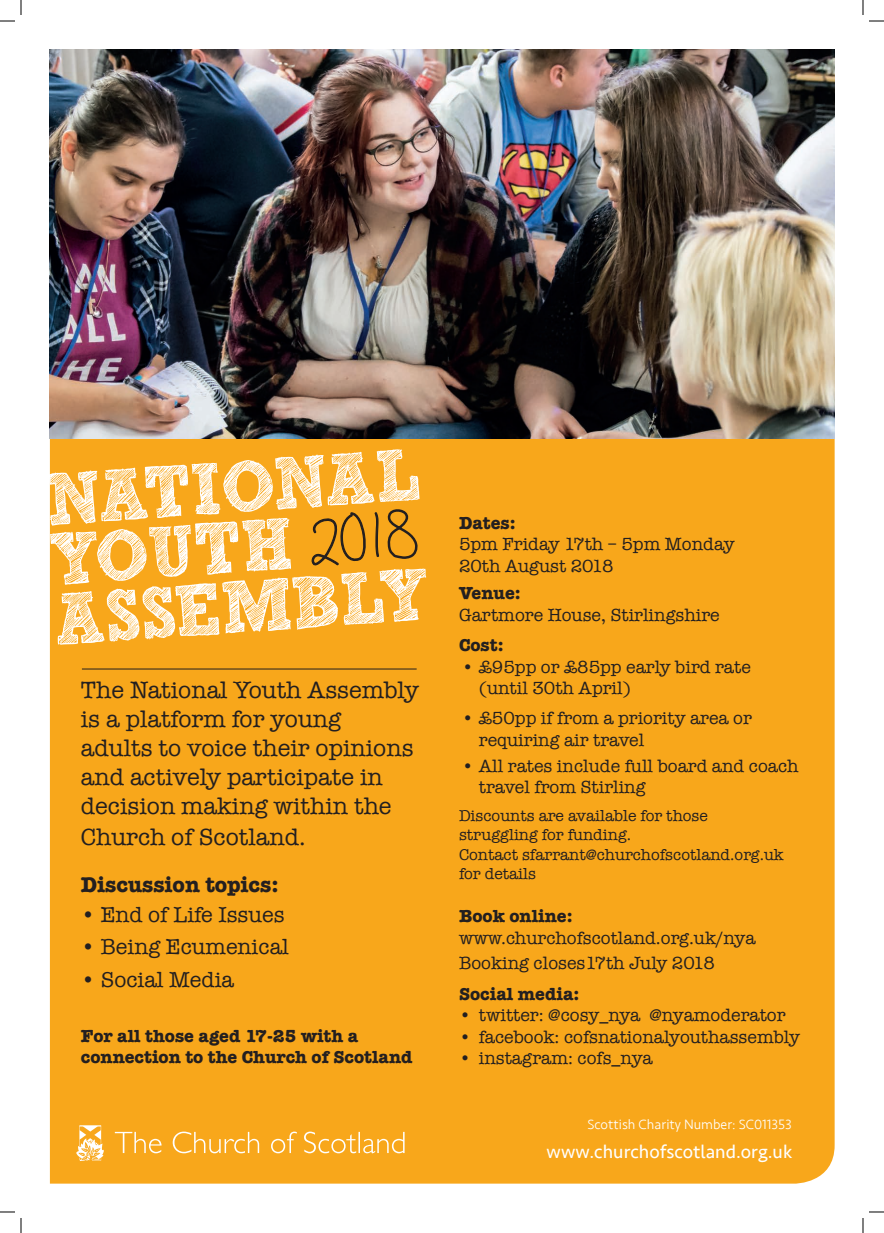
<style>
.page{position:relative;width:884px;height:1233px;background:#fff}
.page>*{position:absolute;margin:0;border:0;box-sizing:border-box;transform-origin:0 0}
.t1{font:700 73px/60px "freeversion Sketch Block";color:#fff;scale:.89 1}
.t2{font:24px/28.8px "American Typewriter";color:#231f20}
.t3{font:22px "American Typewriter";color:#231f20}
.t4{font:700 22px "American Typewriter";color:#231f20}
.t5{font:19px "Seravek";color:#fff}
.t6{font:18px/21.6px "American Typewriter";color:#231f20}
.t7{font:700 18px/21.6px "American Typewriter";color:#231f20}
.t8{font:16px/19.2px "American Typewriter";color:#231f20}
.t9{font:300 14px "Seravek";color:#fff}
</style>
<div class="page">
<div style="left:50px;top:439px;width:785px;height:744px;background:#f8a71b"></div>
<img style="left:50px;top:49px;width:785px;height:390px">
<hr style="left:82px;top:668px;width:335px;height:1px;background:#231f20">
<svg style="left:115px;top:1131px;width:290px;height:22px;background:#f9b53f"></svg>
<svg style="left:76px;top:1125px;width:28px;height:36px"></svg>
<svg style="left:311px;top:479px;width:109px;height:86px;background:#e0971b"></svg>
<svg style="left:0;top:1211px;width:15px;height:1px"></svg>
<svg style="left:869px;top:1211px;width:15px;height:1px"></svg>
<svg style="left:0;top:0;width:22px;height:22px"></svg>
<svg style="left:20px;top:1218px;width:2px;height:15px"></svg>
<svg style="left:862px;top:0;width:22px;height:22px"></svg>
<svg style="left:862px;top:1218px;width:2px;height:15px"></svg>
<h1 class="t1" style="left:44px;top:479px;width:424px;rotate:-4deg">NATIONAL<br>YOUTH<br>ASSEMBLY</h1>
<h2 class="t2" style="left:81px;top:676px;width:339px">The National Youth Assembly is a platform for young adults to voice their opinions and actively participate in decision making within the</h2>
<h2 class="t2" style="left:81px;top:822px;width:226px">Church of Scotland.</h2>
<p class="t4" style="left:81px;top:870px;width:199px">Discussion topics:</p>
<p class="t3" style="left:81px;top:901px;width:205px">• End of Life Issues</p>
<p class="t3" style="left:81px;top:934px;width:209px">• Being Ecumenical</p>
<p class="t3" style="left:81px;top:967px;width:155px">• Social Media</p>
<p class="t7" style="left:81px;top:1025px;width:333px">For all those aged 17-25 with a connection to the Church of Scotland</p>
<p class="t7" style="left:459px;top:512px;width:58px">Dates:</p>
<p class="t6" style="left:459px;top:533px;width:277px">5pm Friday 17th – 5pm Monday<br>20th August 2018</p>
<p class="t7" style="left:459px;top:582px;width:63px">Venue:</p>
<p class="t6" style="left:459px;top:604px;width:262px">Gartmore House, Stirlingshire</p>
<p class="t7" style="left:459px;top:634px;width:46px">Cost:</p>
<p class="t6" style="left:479px;top:656px;width:273px;text-indent:-17px">• £95pp or £85pp early bird rate (until 30th April)</p>
<p class="t6" style="left:479px;top:707px;width:274px;text-indent:-17px">• £50pp if from a priority area or requiring air travel</p>
<p class="t6" style="left:479px;top:755px;width:321px;text-indent:-17px">• All rates include full board and coach travel from Stirling</p>
<p class="t8" style="left:459px;top:806px;width:326px">Discounts are available for those struggling for funding.<br>Contact sfarrant@churchofscotland.org.uk for details</p>
<p class="t7" style="left:459px;top:905px;width:115px">Book online:</p>
<p class="t6" style="left:459px;top:924px;width:298px;line-height:25.8px">www.churchofscotland.org.uk/nya<br>Booking closes17th July 2018</p>
<p class="t7" style="left:459px;top:982px;width:122px">Social media:</p>
<p class="t6" style="left:459px;top:1004px;width:328px">• twitter: @cosy_nya @nyamoderator</p>
<p class="t6" style="left:459px;top:1026px;width:342px">• facebook: cofsnationalyouthassembly</p>
<p class="t6" style="left:459px;top:1047px;width:195px">• instagram: cofs_nya</p>
<p class="t9" style="left:587px;top:1115px;width:206px">Scottish Charity Number: SC011353</p>
<p class="t5" style="left:547px;top:1136px;width:247px">www.churchofscotland.org.uk</p>
</div>
